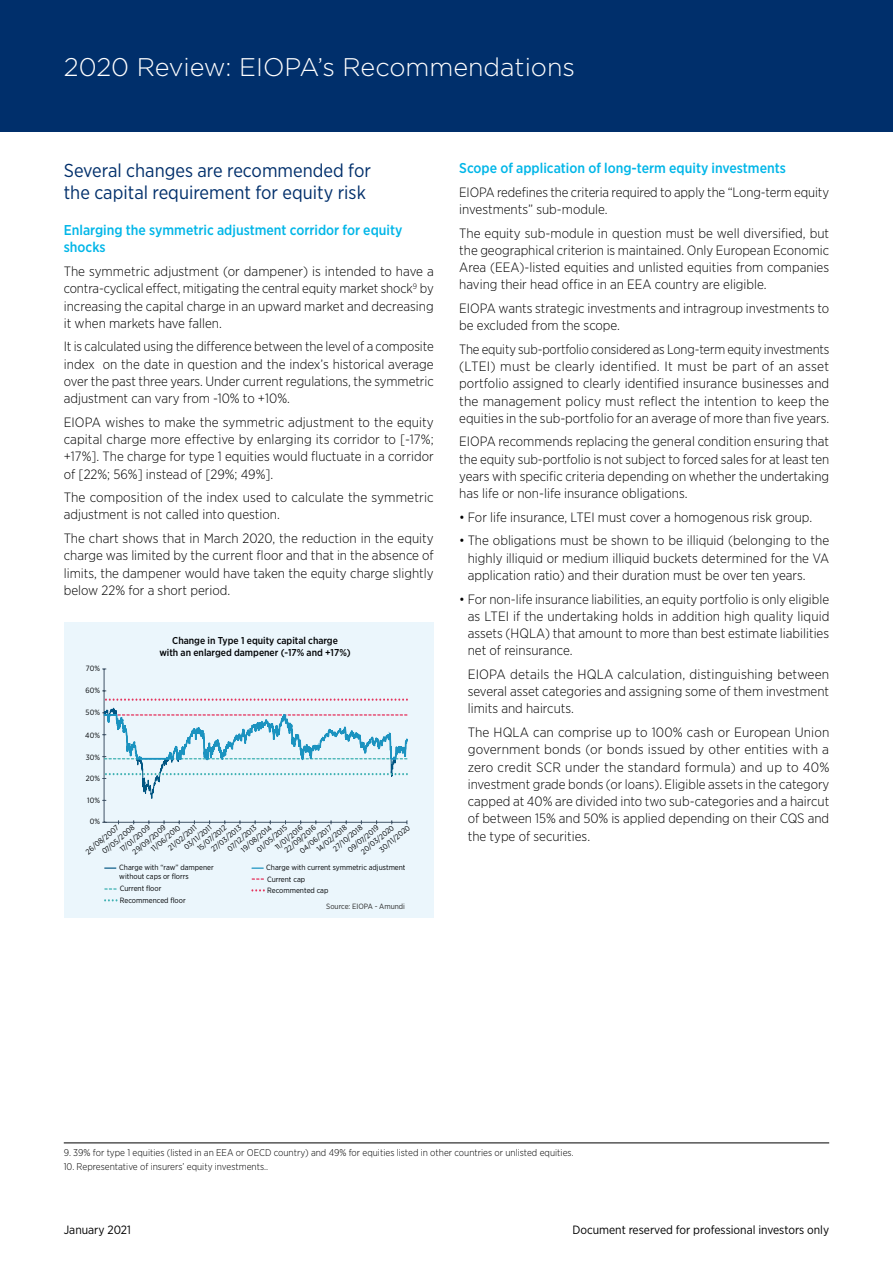
<style>
.page{position:relative;width:893px;height:1263px;background:#fff}
.page>*{position:absolute;margin:0;border:0;box-sizing:border-box;transform-origin:0 0}
.t1{font:300 25.5px "Gotham";color:#fff}
.t2{font:18.75px/22.5px "Gotham Narrow";color:#002f6b}
.t3{font:500 14.25px/17.1px "Gotham Narrow";color:#00b6e8}
.t4{font:300 13.5px/17.2px "Gotham Narrow";color:#000;text-align:justify}
.t5{font:12px "Gotham Narrow";color:#000}
.t6{font:500 9.9px/12px "Gotham Narrow";color:#000204;text-align:center}
.t7{font:300 9.75px "Gotham Narrow";color:#000}
.t8{font:7.65px/11.4px "Gotham Narrow";color:#000204}
.t9{font:7.65px "Gotham Narrow";color:#2a2a2a}
</style>
<div class="page">
<div style="left:0;top:0;width:893px;height:132px;background:#002f6b"></div>
<hr style="left:64px;top:1143px;width:765px;height:1px;background:#000">
<div style="left:64px;top:622px;width:370px;height:296px;background:#ebf6fc"></div>
<svg style="left:104px;top:867px;width:12px;height:2px"></svg>
<svg style="left:252px;top:867px;width:12px;height:2px"></svg>
<hr style="left:104px;top:669px;width:1px;height:153px;background:#405366">
<hr style="left:104px;top:822px;width:303px;height:1px;background:#405366">
<svg style="left:102px;top:691px;width:306px;height:110px"></svg>
<svg style="left:104px;top:888px;width:13px;height:2px"></svg>
<svg style="left:104px;top:899px;width:13px;height:2px"></svg>
<svg style="left:252px;top:878px;width:12px;height:2px"></svg>
<svg style="left:251px;top:889px;width:14px;height:2px"></svg>
<h1 class="t1" style="left:64px;top:51px;width:513px">2020 Review: EIOPA’s Recommendations</h1>
<h2 class="t2" style="left:64px;top:158px;width:309px">Several changes are recommended for the capital requirement for equity risk</h2>
<p class="t3" style="left:64px;top:222px;width:340px">Enlarging the symmetric adjustment corridor for equity shocks</p>
<p class="t4" style="left:64px;top:262px;width:371px">The symmetric adjustment (or dampener) is intended to have a contra-cyclical effect, mitigating the central equity market shock<sup>9</sup> by increasing the capital charge in an upward market and decreasing it when markets have fallen.</p>
<p class="t4" style="left:64px;top:338px;width:372px">It is calculated using the difference between the level of a composite index on the date in question and the index’s historical average over the past three years. Under current regulations, the symmetric adjustment can vary from -10% to +10%.</p>
<p class="t4" style="left:64px;top:413px;width:372px">EIOPA wishes to make the symmetric adjustment to the equity capital charge more effective by enlarging its corridor to [-17%; +17%]. The charge for type 1 equities would fluctuate in a corridor of [22%; 56%] instead of [29%; 49%].</p>
<p class="t4" style="left:64px;top:488px;width:371px">The composition of the index used to calculate the symmetric adjustment is not called into question.</p>
<p class="t4" style="left:64px;top:529px;width:371px">The chart shows that in March 2020, the reduction in the equity charge was limited by the current floor and that in the absence of limits, the dampener would have taken the equity charge slightly below 22% for a short period.</p>
<p class="t8" style="left:86px;top:663px;width:16px">70%</p>
<p class="t8" style="left:85px;top:685px;width:16px">60%</p>
<p class="t8" style="left:86px;top:707px;width:16px">50%</p>
<p class="t8" style="left:85px;top:729px;width:16px">40%</p>
<p class="t8" style="left:86px;top:751px;width:16px">30%</p>
<p class="t8" style="left:86px;top:773px;width:16px">20%</p>
<p class="t8" style="left:87px;top:794px;width:14px">10%</p>
<p class="t6" style="left:159px;top:634px;width:193px">Change in Type 1 equity capital charge<br>with an enlarged dampener (-17% and +17%)</p>
<p class="t8" style="left:90px;top:816px;width:12px">0%</p>
<p class="t8" style="left:358px;top:848px;width:42px;rotate:-40deg">20/03/2020</p>
<p class="t8" style="left:314px;top:846px;width:38px;rotate:-40deg">14/02/2018</p>
<p class="t8" style="left:330px;top:845px;width:37px;rotate:-40deg">27/10/2018</p>
<p class="t8" style="left:297px;top:847px;width:41px;rotate:-40deg">04/06/2017</p>
<p class="t8" style="left:377px;top:846px;width:39px;rotate:-40deg">30/11/2020</p>
<p class="t8" style="left:238px;top:846px;width:39px;rotate:-40deg">19/08/2014</p>
<p class="t8" style="left:99px;top:848px;width:41px;rotate:-40deg">07/05/2008</p>
<p class="t8" style="left:195px;top:845px;width:37px;rotate:-40deg">15/07/2012</p>
<p class="t8" style="left:345px;top:846px;width:40px;rotate:-40deg">09/07/2019</p>
<p class="t8" style="left:208px;top:846px;width:38px;rotate:-40deg">27/03/2013</p>
<p class="t8" style="left:282px;top:847px;width:40px;rotate:-40deg">22/09/2016</p>
<p class="t8" style="left:272px;top:844px;width:35px;rotate:-40deg">11/01/2016</p>
<p class="t8" style="left:159px;top:837px;width:36px;line-height:10.5px;text-indent:-14px;rotate:-40deg">11/06/2010<br>21/02/2011</p>
<p class="t8" style="left:117px;top:845px;width:38px;rotate:-40deg">17/01/2009</p>
<p class="t8" style="left:130px;top:848px;width:42px;rotate:-40deg">29/09/2009</p>
<p class="t8" style="left:83px;top:848px;width:42px;rotate:-40deg">26/08/2007</p>
<p class="t8" style="left:225px;top:845px;width:37px;rotate:-40deg">07/12/2013</p>
<p class="t8" style="left:254px;top:846px;width:38px;rotate:-40deg">01/05/2015</p>
<p class="t8" style="left:181px;top:844px;width:35px;rotate:-40deg">03/11/2011</p>
<p class="t8" style="left:119px;top:862px;width:96px;line-height:9.1px">Charge with “raw” dampener without caps or florrs</p>
<p class="t8" style="left:266px;top:861px;width:141px">Charge with current symmetric adjustment</p>
<p class="t8" style="left:120px;top:883px;width:67px">Current floor<br>Recommenced floor</p>
<p class="t8" style="left:267px;top:873px;width:63px">Current cap<br>Recommented cap</p>
<p class="t9" style="left:326px;top:902px;width:80px">Source: EIOPA - Amundi</p>
<p class="t3" style="left:459px;top:159px;width:328px">Scope of application of long-term equity investments</p>
<p class="t4" style="left:459px;top:183px;width:371px">EIOPA redefines the criteria required to apply the “Long-term equity investments” sub-module.</p>
<p class="t4" style="left:459px;top:224px;width:371px">The equity sub-module in question must be well diversified, but the geographical criterion is maintained. Only European Economic Area (EEA)-listed equities and unlisted equities from companies having their head office in an EEA country are eligible.</p>
<p class="t4" style="left:459px;top:299px;width:371px">EIOPA wants strategic investments and intragroup investments to be excluded from the scope.</p>
<p class="t4" style="left:459px;top:340px;width:372px">The equity sub-portfolio considered as Long-term equity investments (LTEI) must be clearly identified. It must be part of an asset portfolio assigned to clearly identified insurance businesses and the management policy must reflect the intention to keep the equities in the sub-portfolio for an average of more than five years.</p>
<p class="t4" style="left:459px;top:433px;width:372px">EIOPA recommends replacing the general condition ensuring that the equity sub-portfolio is not subject to forced sales for at least ten years with specific criteria depending on whether the undertaking has life or non-life insurance obligations.</p>
<p class="t4" style="left:459px;top:508px;width:354px">• For life insurance, LTEI must cover a homogenous risk group.</p>
<p class="t4" style="left:468px;top:532px;width:363px;text-indent:-9px">• The obligations must be shown to be illiquid (belonging to the highly illiquid or medium illiquid buckets determined for the VA application ratio) and their duration must be over ten years.</p>
<p class="t4" style="left:468px;top:590px;width:363px;text-indent:-9px">• For non-life insurance liabilities, an equity portfolio is only eligible as LTEI if the undertaking holds in addition high quality liquid assets (HQLA) that amount to more than best estimate liabilities net of reinsurance.</p>
<p class="t4" style="left:468px;top:665px;width:363px">EIOPA details the HQLA calculation, distinguishing between several asset categories and assigning some of them investment limits and haircuts.</p>
<p class="t4" style="left:468px;top:723px;width:363px">The HQLA can comprise up to 100% cash or European Union government bonds (or bonds issued by other entities with a zero credit SCR under the standard formula) and up to 40% investment grade bonds (or loans). Eligible assets in the category capped at 40% are divided into two sub-categories and a haircut of between 15% and 50% is applied depending on their CQS and the type of securities.</p>
<p class="t7" style="left:64px;top:1146px;width:511px">9. 39% for type 1 equities (listed in an EEA or OECD country) and 49% for equities listed in other countries or unlisted equities.</p>
<p class="t7" style="left:64px;top:1160px;width:206px">10. Representative of insurers’ equity investments..</p>
<p class="t5" style="left:64px;top:1223px;width:69px">January 2021</p>
<p class="t5" style="left:572px;top:1223px;width:258px">Document reserved for professional investors only</p>
</div>
